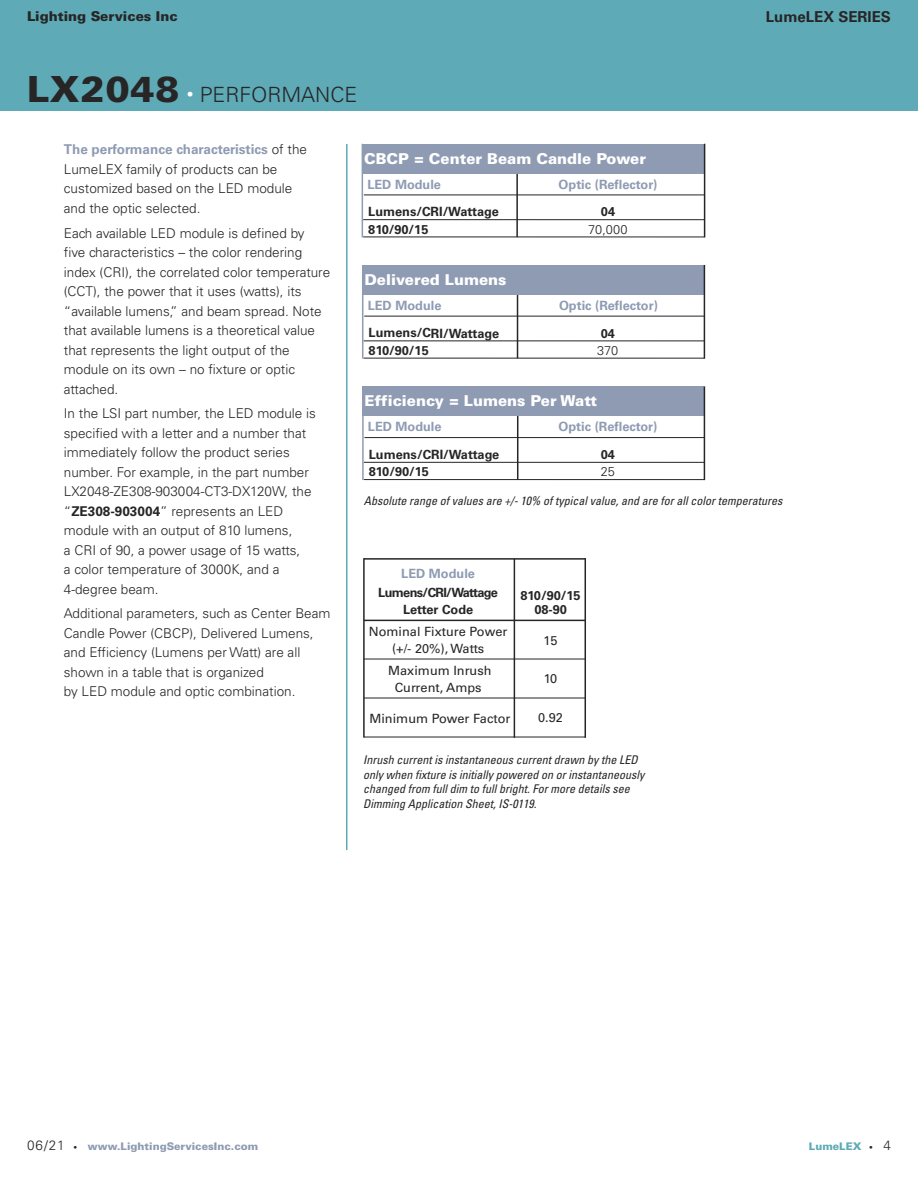
<style>
.page{position:relative;width:918px;height:1188px;background:#fff}
.page>*{position:absolute;margin:0;border:0;box-sizing:border-box;transform-origin:0 0}
.t1{font:900 36px "Univers";letter-spacing:.025em;color:#272526}
.t2{font:300 21px "Univers";color:#272526}
.t3{font:900 15px "Univers";color:#fff}
.t4{font:700 15px "Univers";color:#272526}
.t5{font:300 13.5px/19.5px "Univers";color:#272526}
.t6{font:900 13.5px "Univers";color:#272526}
.t7{font:700 12.75px "Univers";color:#272526}
.t8{font:700 12.75px "Univers";color:#8e9bb3}
.t9{font:12.75px/16.5px "Univers";color:#272526;text-align:center}
.t10{font:700 12.75px "Univers";letter-spacing:-.05em;color:#272526}
.t11{font:300 12.75px "Univers";color:#272526}
.t12{font:italic condensed 12px/14.4px "Univers";color:#272526}
.t13{font:900 10.5px "Univers";color:#8e9bb3}
.t14{font:900 10.5px "Univers";color:#5eaab6}
.s1{font-size:13.5px;color:#fff}
.s2{font-weight:700;color:#8e9bb3}
.s3{font-weight:700}
.s4{font-weight:300;font-size:13.5px;color:#272526}
.s5{font-size:7.5px;color:#272526}
</style>
<div class="page">
<div style="left:0;top:0;width:918px;height:111px;background:#5eaab6"></div>
<hr style="left:346px;top:144px;width:2px;height:706px;background:#5eaab6">
<hr style="left:364px;top:558px;width:221px;height:2px;background:#272526">
<hr style="left:364px;top:620px;width:221px;height:1px;background:#272526">
<hr style="left:364px;top:659px;width:221px;height:1px;background:#272526">
<hr style="left:364px;top:698px;width:221px;height:1px;background:#272526">
<hr style="left:364px;top:737px;width:221px;height:1px;background:#272526">
<hr style="left:514px;top:559px;width:1px;height:179px;background:#272526">
<hr style="left:585px;top:558px;width:1px;height:180px;background:#272526">
<hr style="left:363px;top:558px;width:2px;height:180px;background:#272526">
<hr style="left:364px;top:195px;width:341px;height:1px;background:#272526">
<hr style="left:363px;top:219px;width:342px;height:1px;background:#272526">
<hr style="left:363px;top:237px;width:342px;height:1px;background:#272526">
<hr style="left:362px;top:144px;width:1px;height:93px;background:#8e9bb3">
<hr style="left:516px;top:156px;width:2px;height:81px;background:#272526">
<div style="left:362px;top:144px;width:343px;height:29px;background:#8e9bb3"></div>
<hr style="left:704px;top:144px;width:1px;height:93px;background:#272526">
<hr style="left:364px;top:316px;width:340px;height:1px;background:#272526">
<hr style="left:364px;top:340px;width:341px;height:1px;background:#272526">
<hr style="left:364px;top:358px;width:341px;height:1px;background:#272526">
<hr style="left:362px;top:265px;width:1px;height:94px;background:#8e9bb3">
<hr style="left:517px;top:277px;width:1px;height:81px;background:#272526">
<div style="left:363px;top:265px;width:341px;height:29px;background:#8e9bb3"></div>
<hr style="left:704px;top:265px;width:1px;height:94px;background:#272526">
<hr style="left:364px;top:437px;width:341px;height:1px;background:#272526">
<hr style="left:364px;top:462px;width:341px;height:1px;background:#272526">
<hr style="left:364px;top:479px;width:341px;height:1px;background:#272526">
<hr style="left:362px;top:386px;width:2px;height:94px;background:#8e9bb3">
<hr style="left:517px;top:399px;width:1px;height:81px;background:#272526">
<div style="left:363px;top:387px;width:341px;height:29px;background:#8e9bb3"></div>
<hr style="left:704px;top:386px;width:1px;height:94px;background:#272526">
<p class="t6" style="left:27px;top:12px;width:152px">Lighting Services Inc</p>
<p class="t4" style="left:766px;top:11px;width:127px">LumeLEX SERIES</p>
<h1 class="t1" style="left:27px;top:76px;width:154px">LX2048</h1>
<h2 class="t2" style="left:187px;top:87px;width:172px"><span class="s1">•</span> PERFORMANCE</h2>
<p class="t5" style="left:64px;top:141px;width:245px"><span class="s2">The performance characteristics</span> of the<br>LumeLEX family of products can be customized based on the LED module and the optic selected.</p>
<p class="t5" style="left:64px;top:224px;width:268px">Each available LED module is defined by<br>five characteristics – the color rendering index (CRI), the correlated color temperature (CCT), the power that it uses (watts), its “available lumens,” and beam spread. Note that available lumens is a theoretical value that represents the light output of the module on its own – no fixture or optic attached.</p>
<p class="t5" style="left:64px;top:405px;width:254px">In the LSI part number, the LED module is specified with a letter and a number that immediately follow the product series number. For example, in the part number LX2048-ZE308-903004-CT3-DX120W, the “<span class="s3">ZE308-903004</span>” represents an LED module with an output of 810 lumens,<br>a CRI of 90, a power usage of 15 watts,<br>a color temperature of 3000K, and a 4-degree beam.</p>
<p class="t5" style="left:64px;top:605px;width:268px">Additional parameters, such as Center Beam Candle Power (CBCP), Delivered Lumens, and Efficiency (Lumens per Watt) are all shown in a table that is organized<br>by LED module and optic combination.</p>
<p class="t3" style="left:364px;top:153px;width:283px">CBCP = Center Beam Candle Power</p>
<p class="t8" style="left:367px;top:179px;width:75px">LED Module</p>
<p class="t8" style="left:559px;top:179px;width:100px">Optic (Reflector)</p>
<p class="t7" style="left:368px;top:207px;width:132px">Lumens/CRI/Wattage</p>
<p class="t7" style="left:601px;top:207px;width:16px">04</p>
<p class="t7" style="left:368px;top:224px;width:62px">810/90/15</p>
<p class="t11" style="left:588px;top:224px;width:41px">70,000</p>
<p class="t3" style="left:364px;top:274px;width:144px">Delivered Lumens</p>
<p class="t8" style="left:368px;top:301px;width:75px">LED Module</p>
<p class="t8" style="left:559px;top:301px;width:100px">Optic (Reflector)</p>
<p class="t7" style="left:369px;top:328px;width:132px">Lumens/CRI/Wattage</p>
<p class="t7" style="left:601px;top:328px;width:16px">04</p>
<p class="t7" style="left:369px;top:346px;width:62px">810/90/15</p>
<p class="t11" style="left:597px;top:346px;width:23px">370</p>
<p class="t3" style="left:365px;top:396px;width:234px">Efficiency = Lumens Per Watt</p>
<p class="t8" style="left:368px;top:422px;width:75px">LED Module</p>
<p class="t8" style="left:559px;top:422px;width:100px">Optic (Reflector)</p>
<p class="t7" style="left:369px;top:450px;width:132px">Lumens/CRI/Wattage</p>
<p class="t7" style="left:601px;top:450px;width:16px">04</p>
<p class="t7" style="left:369px;top:467px;width:62px">810/90/15</p>
<p class="t11" style="left:601px;top:467px;width:16px">25</p>
<p class="t12" style="left:364px;top:494px;width:422px">Absolute range of values are +/-10% of typicalvalue,and are forallcolortemperatures</p>
<p class="t8" style="left:401px;top:568px;width:75px">LED Module</p>
<p class="t10" style="left:378px;top:588px;width:121px">Lumens/CRI/Wattage</p>
<p class="t7" style="left:521px;top:591px;width:62px">810/90/15</p>
<p class="t7" style="left:403px;top:604px;width:72px">Letter Code</p>
<p class="t7" style="left:534px;top:604px;width:34px">08-90</p>
<p class="t9" style="left:369px;top:625px;width:140px">Nominal Fixture Power (+/- 20%), Watts</p>
<p class="t9" style="left:544px;top:634px;width:15px">15</p>
<p class="t9" style="left:388px;top:664px;width:105px">Maximum Inrush<br>Current, Amps</p>
<p class="t9" style="left:544px;top:671px;width:15px">10</p>
<p class="t9" style="left:369px;top:712px;width:143px">Minimum Power Factor</p>
<p class="t9" style="left:538px;top:710px;width:26px">0.92</p>
<p class="t12" style="left:363px;top:754px;width:283px">Inrush currentis instantaneous currentdrawn by the LED only when fixture is initially powered on orinstantaneously changed from fulldim to fullbright.Formore details see Dimming Application Sheet,IS-0119.</p>
<p class="t13" style="left:27px;top:1143px;width:233px"><span class="s4">06/21</span> <span class="s5">•</span> www.LightingServicesInc.com</p>
<p class="t14" style="left:809px;top:1143px;width:84px">LumeLEX <span class="s5">•</span> <span class="s4">4</span></p>
</div>
